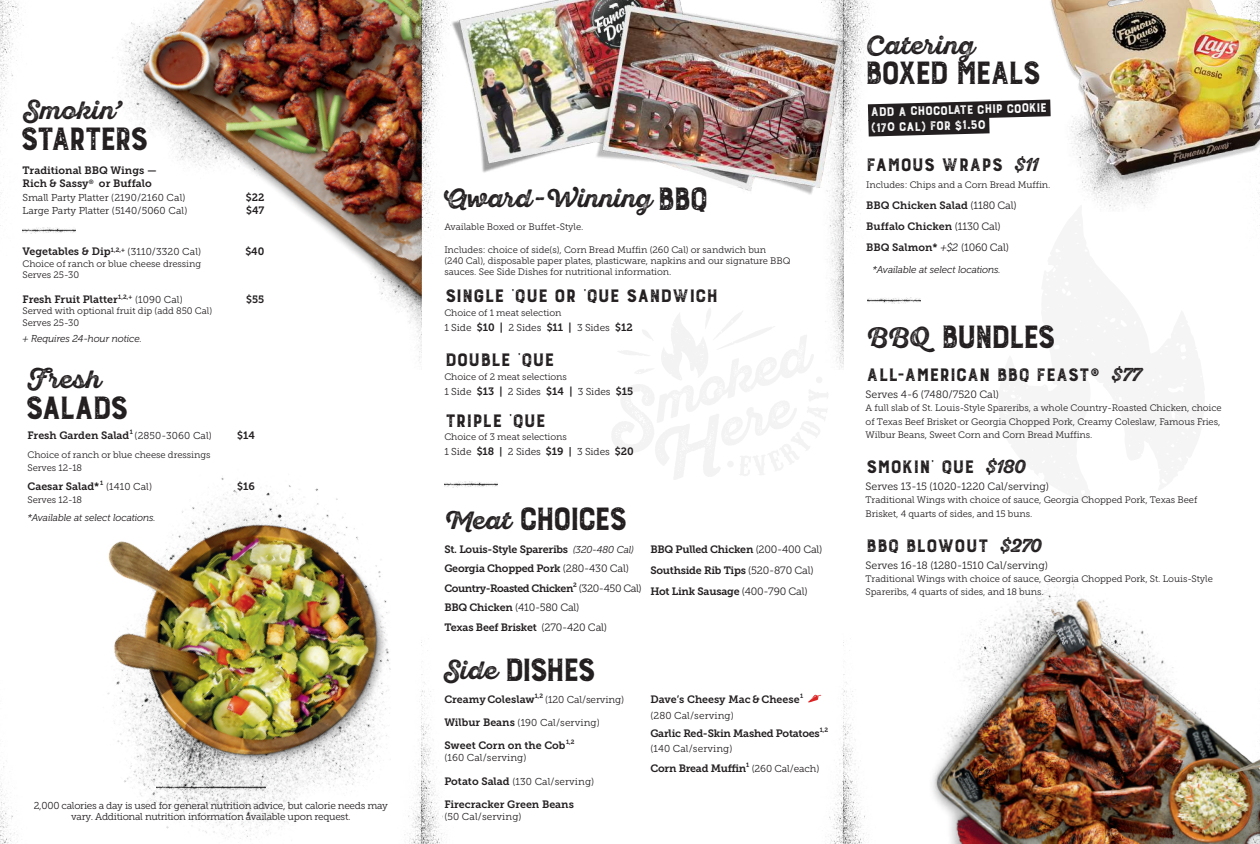
<style>
.page{position:relative;width:1260px;height:844px;background:#fff}
.page>*{position:absolute;margin:0;border:0;box-sizing:border-box;transform-origin:0 0}
.t1{font:700 42.5px "Burford Rustic";letter-spacing:-.105em;color:#231f20;scale:.94 1}
.t2{font:25px "Sant Elia Rough Bold Two";letter-spacing:.015em;color:#231f20}
.t3{font:700 23.75px "Burford Rustic";letter-spacing:-.05em;color:#231f20}
.t4{font:700 16.25px/14.8px "Burford Rustic";color:#fff}
.t5{font:10.62px/21px "Museo Slab 700";letter-spacing:-.005em;color:#231f20}
.t6{font:10.62px "Museo Slab 300";letter-spacing:-.005em;color:#231f20}
.t7{font:10.62px/19.4px "Museo Slab 300";letter-spacing:-.03em;color:#231f20}
.t8{font:10px/10.6px "Museo Slab 300";letter-spacing:-.01em;color:#231f20;text-align:center}
.t9{font:10px "Museo Slab 300";letter-spacing:.01em;color:#231f20}
.t10{font:italic 10px "Museo 300";letter-spacing:-.005em;color:#231f20}
.t11{font:9.38px/13.1px "Museo Slab 300";letter-spacing:-.005em;color:#231f20}
.t12{font:6.25px "Museo Slab 700";color:#231f20}
.s1{font-family:"Museo Slab 300";font-size:10px}
.s2{font-family:"Burford Rustic";font-weight:700;font-size:42.5px}
.s3{font-family:"Museo Slab 700";font-size:10.62px}
.s4{font-family:"Museo Slab 700"}
.s5{font-family:"Museo 300";font-style:italic;font-size:10px}
.s6{font-family:"Museo Slab 300"}
.s7{font-family:"Sant Elia Rough Bold Two";font-weight:400;font-size:25px}
.s8{font-family:"Sant Elia Rough Bold Two";font-weight:400;font-size:18.75px}
.s9{font-family:"Museo 300";font-style:italic}
</style>
<div class="page">
<img style="left:1035px;top:0;width:163px;height:209px">
<img style="left:112px;top:0;width:252px;height:261px">
<img style="left:479px;top:0;width:304px;height:191px">
<svg style="left:612px;top:308px;width:180px;height:172px"></svg>
<img style="left:107px;top:478px;width:265px;height:361px">
<img style="left:156px;top:781px;width:110px;height:12px">
<img style="left:479px;top:482px;width:18px;height:5px">
<img style="left:901px;top:297px;width:19px;height:7px">
<img style="left:62px;top:229px;width:13px;height:4px">
<svg style="left:901px;top:100px;width:150px;height:36px"></svg>
<img style="left:932px;top:571px;width:266px;height:273px">
<img style="left:1198px;top:0;width:62px;height:844px">
<img style="left:0;top:0;width:62px;height:844px">
<img style="left:792px;top:0;width:109px;height:844px">
<img style="left:372px;top:0;width:107px;height:844px">
<img style="left:364px;top:0;width:58px;height:369px">
<img style="left:783px;top:0;width:61px;height:369px">
<h2 class="t2" style="left:24px;top:96px;width:99px">Smokin’</h2>
<h1 class="t1" style="left:19px;top:117px;width:140px">STARTERS</h1>
<p class="t5" style="left:22px;top:164px;width:136px;line-height:12.8px">Traditional BBQ Wings —<br>Rich &amp; Sassy<sup>®</sup> or Buffalo</p>
<p class="t8" style="left:22px;top:192px;width:165px">Small Party Platter (2190/2160 Cal)</p>
<p class="t5" style="left:246px;top:187px;width:20px">$22</p>
<p class="t8" style="left:22px;top:205px;width:166px">Large Party Platter (5140/5060 Cal)</p>
<p class="t5" style="left:246px;top:200px;width:20px">$47</p>
<p class="t5" style="left:22px;top:241px;width:180px">Vegetables &amp; Dip<sup>1,2,+</sup> <span class="s1">(3110/3320 Cal)</span></p>
<p class="t5" style="left:245px;top:241px;width:21px">$40</p>
<p class="t11" style="left:22px;top:258px;width:180px;line-height:11.2px">Choice of ranch or blue cheese dressing<br>Serves 25-30</p>
<p class="t5" style="left:22px;top:289px;width:162px">Fresh Fruit Platter<sup>1,2,+</sup> <span class="s1">(1090 Cal)</span></p>
<p class="t5" style="left:246px;top:289px;width:20px">$55</p>
<p class="t11" style="left:22px;top:305px;width:191px;line-height:11.2px">Served with optional fruit dip (add 850 Cal)<br>Serves 25-30</p>
<p class="t10" style="left:22px;top:333px;width:121px">+ Requires 24-hour notice.</p>
<h2 class="t2" style="left:27px;top:365px;width:75px">Fresh</h2>
<h1 class="t1" style="left:24px;top:385px;width:114px">SALADS</h1>
<p class="t5" style="left:27px;top:425px;width:103px">Fresh Garden Salad</p>
<p class="t12" style="left:130px;top:429px;width:5px">1</p>
<p class="t9" style="left:135px;top:430px;width:79px">(2850-3060 Cal)</p>
<p class="t5" style="left:237px;top:425px;width:19px">$14</p>
<p class="t11" style="left:27px;top:448px;width:185px">Choice of ranch or blue cheese dressings<br>Serves 12-18</p>
<p class="t5" style="left:27px;top:476px;width:73px">Caesar Salad*</p>
<p class="t12" style="left:100px;top:480px;width:5px">1</p>
<p class="t8" style="left:106px;top:481px;width:48px">(1410 Cal)</p>
<p class="t5" style="left:237px;top:476px;width:19px">$16</p>
<p class="t11" style="left:27px;top:493px;width:56px">Serves 12-18</p>
<p class="t10" style="left:27px;top:512px;width:130px">*Available at select locations.</p>
<p class="t8" style="left:34px;top:800px;width:356px">2,000 calories a day is used for general nutrition advice, but calorie needs may vary. Additional nutrition information available upon request.</p>
<h2 class="t2" style="left:442px;top:184px;width:268px">Award -Winning <span class="s2">BBQ</span></h2>
<p class="t11" style="left:444px;top:220px;width:141px">Available Boxed or Buffet-Style.</p>
<p class="t11" style="left:444px;top:244px;width:348px;line-height:11.2px">Includes: choice of side(s), Corn Bread Muffin (260 Cal) or sandwich bun<br>(240 Cal), disposable paper plates, plasticware, napkins and our signature BBQ sauces. See Side Dishes for nutritional information.</p>
<h3 class="t3" style="left:444px;top:284px;width:276px">SINGLE ‘QUE or ‘QUE SANDWICH</h3>
<p class="t11" style="left:444px;top:306px;width:119px">Choice of 1 meat selection</p>
<p class="t8" style="left:444px;top:322px;width:190px">1 Side <span class="s3">$10 |</span> 2 Sides <span class="s3">$11 |</span> 3 Sides <span class="s3">$12</span></p>
<h3 class="t3" style="left:444px;top:347px;width:112px">DOUBLE ‘QUE</h3>
<p class="t11" style="left:444px;top:370px;width:124px">Choice of 2 meat selections</p>
<p class="t8" style="left:444px;top:386px;width:190px">1 Side <span class="s3">$13 |</span> 2 Sides <span class="s3">$14 |</span> 3 Sides <span class="s3">$15</span></p>
<h3 class="t3" style="left:444px;top:408px;width:103px">TRIPLE ‘QUE</h3>
<p class="t11" style="left:444px;top:431px;width:124px">Choice of 3 meat selections</p>
<p class="t8" style="left:444px;top:446px;width:191px">1 Side <span class="s3">$18</span> <span class="s4">|</span> 2 Sides <span class="s3">$19</span> <span class="s4">|</span> 3 Sides <span class="s3">$20</span></p>
<h2 class="t2" style="left:444px;top:505px;width:68px">Meat</h2>
<h1 class="t1" style="left:518px;top:497px;width:119px">CHOICES</h1>
<p class="t5" style="left:444px;top:539px;width:191px;line-height:19.4px">St. Louis-Style Spareribs <span class="s5">(320-480 Cal)<br></span>Georgia Chopped Pork <span class="s6">(280-430 Cal)<br></span>Country-Roasted Chicken</p>
<p class="t12" style="left:573px;top:581px;width:5px">2</p>
<p class="t7" style="left:444px;top:578px;width:199px;text-indent:134px">(320-450 Cal)<br><span class="s4">BBQ Chicken</span> (410-580 Cal)</p>
<p class="t5" style="left:444px;top:616px;width:164px">Texas Beef Brisket <span class="s6">(270-420 Cal)</span></p>
<p class="t5" style="left:650px;top:539px;width:174px">BBQ Pulled Chicken <span class="s6">(200-400 Cal)<br></span>Southside Rib Tips <span class="s6">(520-870 Cal)<br></span>Hot Link Sausage <span class="s6">(400-790 Cal)</span></p>
<h1 class="t1" style="left:444px;top:648px;width:163px"><span class="s7">Side</span> DISHES</h1>
<p class="t5" style="left:444px;top:689px;width:92px">Creamy Coleslaw</p>
<p class="t12" style="left:535px;top:692px;width:10px">1,2</p>
<p class="t8" style="left:545px;top:694px;width:80px">(120 Cal/serving)</p>
<p class="t9" style="left:444px;top:717px;width:157px"><span class="s3">Wilbur Beans</span> (190 Cal/serving)</p>
<p class="t5" style="left:444px;top:735px;width:123px">Sweet Corn on the Cob</p>
<p class="t12" style="left:566px;top:738px;width:10px">1,2</p>
<p class="t9" style="left:444px;top:752px;width:84px">(160 Cal/serving)</p>
<p class="t9" style="left:444px;top:775px;width:151px"><span class="s3">Potato Salad</span> (130 Cal/serving)</p>
<p class="t5" style="left:444px;top:793px;width:131px">Firecracker Green Beans</p>
<p class="t9" style="left:444px;top:811px;width:79px">(50 Cal/serving)</p>
<p class="t5" style="left:650px;top:689px;width:151px">Dave’s Cheesy Mac &amp; Cheese</p>
<p class="t12" style="left:800px;top:692px;width:5px">1</p>
<p class="t9" style="left:650px;top:710px;width:85px">(280 Cal/serving)</p>
<p class="t5" style="left:650px;top:722px;width:171px">Garlic Red-Skin Mashed Potatoes</p>
<p class="t12" style="left:820px;top:726px;width:10px">1,2</p>
<p class="t9" style="left:650px;top:743px;width:84px">(140 Cal/serving)</p>
<p class="t5" style="left:650px;top:758px;width:97px">Corn Bread Muffin</p>
<p class="t12" style="left:746px;top:761px;width:5px">1</p>
<p class="t8" style="left:752px;top:763px;width:69px">(260 Cal/each)</p>
<h2 class="t2" style="left:866px;top:31px;width:110px">Catering</h2>
<h1 class="t1" style="left:864px;top:51px;width:191px">BOXED MEALS</h1>
<h3 class="t4" style="left:870px;top:106px;width:154px;text-indent:107px;rotate:-2deg">Chip Cookie (170 cal ) for $1.50</h3>
<h3 class="t4" style="left:870px;top:105px;width:58px;rotate:-2deg">Add a Chocolate</h3>
<h3 class="t3" style="left:866px;top:152px;width:175px">FAMOUS WRAPS <span class="s8">$11</span></h3>
<p class="t11" style="left:866px;top:178px;width:186px">Includes: Chips and a Corn Bread Muffin.</p>
<p class="t5" style="left:866px;top:195px;width:152px">BBQ Chicken Salad <span class="s6">(1180 Cal)<br></span>Buffalo Chicken <span class="s6">(1130 Cal)<br></span>BBQ Salmon* <span class="s9">+$2</span> <span class="s6">(1060 Cal)</span></p>
<p class="t10" style="left:872px;top:264px;width:130px">*Available at select locations.</p>
<h2 class="t2" style="left:866px;top:323px;width:65px">BBQ</h2>
<h1 class="t1" style="left:940px;top:315px;width:126px">BUNDLES</h1>
<h3 class="t3" style="left:866px;top:362px;width:278px">ALL-AMERICAN BBQ FEAST® <span class="s8">$77</span></h3>
<p class="t6" style="left:866px;top:389px;width:135px">Serves 4-6 (7480/7520 Cal)</p>
<p class="t11" style="left:866px;top:402px;width:358px">A full slab of St. Louis-Style Spareribs, a whole Country-Roasted Chicken, choice of Texas Beef Brisket or Georgia Chopped Pork, Creamy Coleslaw, Famous Fries,<br>Wilbur Beans, Sweet Corn and Corn Bread Muffins.</p>
<h3 class="t3" style="left:866px;top:454px;width:162px">SMOKIN’ QUE <span class="s8">$180</span></h3>
<p class="t6" style="left:866px;top:481px;width:185px">Serves 13-15 (1020-1220 Cal/serving)</p>
<p class="t11" style="left:866px;top:494px;width:333px">Traditional Wings with choice of sauce, Georgia Chopped Pork, Texas Beef<br>Brisket, 4 quarts of sides, and 15 buns.</p>
<h3 class="t3" style="left:866px;top:533px;width:178px">BBQ BLOWOUT <span class="s8">$270</span></h3>
<p class="t6" style="left:866px;top:559px;width:184px">Serves 16-18 (1280-1510 Cal/serving)</p>
<p class="t11" style="left:866px;top:572px;width:349px">Traditional Wings with choice of sauce, Georgia Chopped Pork, St. Louis-Style<br>Spareribs, 4 quarts of sides, and 18 buns.</p>
</div>
